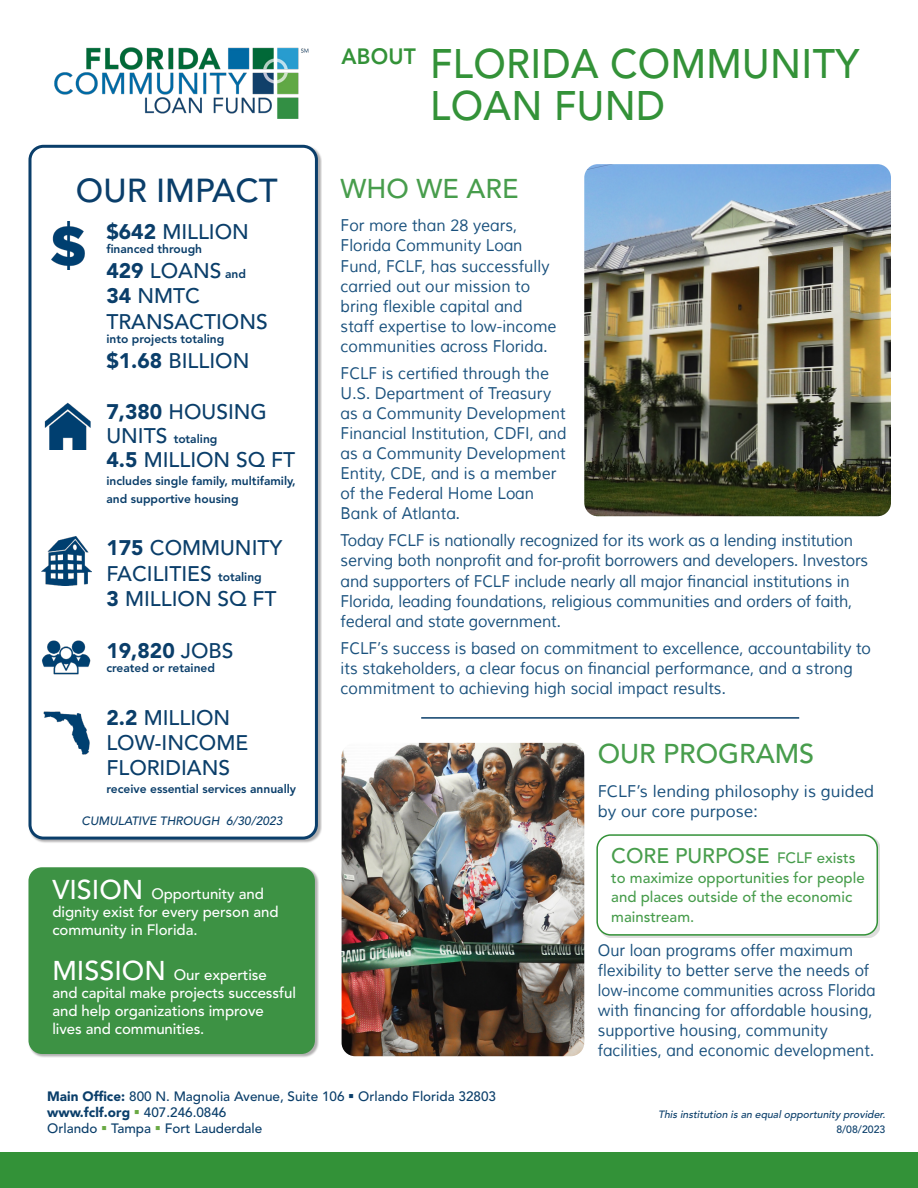
<style>
.page{position:relative;width:918px;height:1188px;background:#fff}
.page>*{position:absolute;margin:0;border:0;box-sizing:border-box;transform-origin:0 0}
.t1{font:500 40.95px/42px "Avenir LT Std";letter-spacing:.01em;color:#339238;scale:.95 1}
.t2{font:500 33px "Avenir LT Std";color:#0a3e6a}
.t3{font:500 27px "Avenir LT Std";color:#339238}
.t4{font:800 22.05px "Avenir LT Std";letter-spacing:.01em;color:#339238;scale:.95 1}
.t5{font:500 21px/25.2px "Avenir LT Std";color:#0a3e6a}
.t6{font:500 21px "Avenir LT Std";color:#339238}
.t7{font:900 21px "Avenir LT Std";color:#0a3e6a}
.t8{font:16.5px/20.1px "Muli";color:#003e6f;scale:.95 1}
.t9{font:16.5px/20.1px "Muli";color:#003e6f;scale:.94 1}
.t10{font:16.5px/20.1px "Muli";color:#003e6f}
.t11{font:500 15px/18px "Avenir LT Std";letter-spacing:-.005em;color:#fff}
.t12{font:500 15px/19.5px "Avenir LT Std";color:#339238}
.t13{font:500 13.5px "Avenir LT Std";color:#0a3e6a}
.t14{font:900 13.5px "Avenir LT Std";color:#0a3e6a}
.t15{font:800 12px/18px "Avenir LT Std";color:#0a3e6a}
.t16{font:italic 500 12px "Avenir LT Std";color:#0a3e6a}
.t17{font:italic 500 10.5px "Avenir LT Std";color:#0a3e6a}
.t18{font:500 10.5px "Avenir LT Std";color:#0a3e6a}
.s1{font-weight:900}
.s2{font-weight:800;font-size:12px}
.s3{font-weight:500;font-size:21px}
.s4{font-weight:500}
.s5{font-size:27px}
.s6{font-size:15px}
.s7{color:#69a943}
</style>
<div class="page">
<div style="left:599px;top:836px;width:281px;height:102px;background:#231f20;opacity:.15"></div>
<div style="left:597px;top:835px;width:280px;height:100px;background:#fff;border-radius:14px"></div>
<div style="left:596px;top:834px;width:282px;height:102px;border:2px solid #339238;border-radius:14px"></div>
<div style="left:29px;top:867px;width:290px;height:191px;background:#231f20;opacity:.35"></div>
<div style="left:28px;top:867px;width:287px;height:187px;background:#3d9244;border-radius:14px"></div>
<img style="left:584px;top:164px;width:307px;height:352px">
<div style="left:29px;top:145px;width:293px;height:699px;background:#231f20;opacity:.35"></div>
<div style="left:30px;top:146px;width:286px;height:692px;background:#fff;border-radius:14px"></div>
<div style="left:28px;top:145px;width:290px;height:695px;border:3px solid #0a3e6a;border-radius:14px"></div>
<img style="left:44px;top:402px;width:47px;height:48px">
<img style="left:42px;top:536px;width:49px;height:50px">
<img style="left:51px;top:221px;width:34px;height:49px">
<img style="left:42px;top:640px;width:49px;height:35px">
<img style="left:43px;top:711px;width:47px;height:44px">
<img style="left:342px;top:743px;width:242px;height:313px">
<img style="left:54px;top:47px;width:255px;height:72px">
<div style="left:0;top:1152px;width:918px;height:36px;background:#339238"></div>
<hr style="left:421px;top:717px;width:378px;height:2px;background:#0a3e6a">
<p class="t2" style="left:76px;top:172px;width:203px">OUR IMPACT</p>
<p class="t5" style="left:106px;top:219px;width:144px"><span class="s1">$642</span> MILLION</p>
<p class="t15" style="left:106px;top:240px;width:97px">financed through</p>
<p class="t5" style="left:106px;top:259px;width:163px"><span class="s1">429</span> LOANS <span class="s2">and<br></span><span class="s1">34</span> NMTC<br>TRANSACTIONS</p>
<p class="t15" style="left:106px;top:330px;width:120px">into projects totaling</p>
<p class="t5" style="left:106px;top:349px;width:145px"><span class="s1">$1.68</span> BILLION</p>
<p class="t5" style="left:106px;top:400px;width:162px"><span class="s1">7,380</span> HOUSING</p>
<p class="t15" style="left:106px;top:430px;width:113px"><span class="s3">UNITS</span> totaling</p>
<p class="t5" style="left:106px;top:448px;width:190px"><span class="s1">4.5</span> MILLION SQ FT</p>
<p class="t15" style="left:106px;top:472px;width:191px">includes single family, multifamily, and supportive housing</p>
<p class="t5" style="left:106px;top:536px;width:178px"><span class="s1">175</span> COMMUNITY<br>FACILITIES <span class="s2">totaling</span></p>
<p class="t5" style="left:106px;top:586px;width:172px"><span class="s1">3</span> MILLION SQ FT</p>
<p class="t7" style="left:106px;top:638px;width:129px">19,820 <span class="s4">JOBS</span></p>
<p class="t15" style="left:106px;top:659px;width:110px">created or retained</p>
<p class="t5" style="left:106px;top:705px;width:143px"><span class="s1">2.2</span> MILLION<br>LOW-INCOME<br>FLORIDIANS</p>
<p class="t15" style="left:106px;top:780px;width:191px">receive essential services annually</p>
<p class="t16" style="left:82px;top:814px;width:202px">CUMULATIVE THROUGH 6/30/2023</p>
<p class="t11" style="left:52px;top:885px;width:228px"><span class="s5">VISION</span> Opportunity and dignity exist for every person and community in Florida.</p>
<p class="t11" style="left:52px;top:966px;width:245px"><span class="s5">MISSION</span> Our expertise<br>and capital make projects successful and help organizations improve lives and communities.</p>
<p class="t4" style="left:342px;top:43px;width:80px">ABOUT</p>
<p class="t1" style="left:430px;top:44px;width:453px">FLORIDA COMMUNITY<br>LOAN FUND</p>
<h3 class="t3" style="left:341px;top:173px;width:179px">WHO WE ARE</h3>
<p class="t8" style="left:341px;top:216px;width:229px">For more than 28 years,<br>Florida Community Loan<br>Fund, FCLF, has successfully carried out our mission to bring flexible capital and staff expertise to low-income communities across Florida.</p>
<p class="t8" style="left:341px;top:363px;width:240px">FCLF is certified through the<br>U.S. Department of Treasury as a Community Development<br>Financial Institution, CDFI, and as a Community Development<br>Entity, CDE, and is a member of the Federal Home Loan<br>Bank of Atlanta.</p>
<p class="t8" style="left:341px;top:531px;width:557px">Today FCLF is nationally recognized for its work as a lending institution serving both nonprofit and for-profit borrowers and developers. Investors and supporters of FCLF include nearly all major financial institutions in Florida, leading foundations, religious communities and orders of faith, federal and state government.</p>
<p class="t8" style="left:341px;top:638px;width:560px">FCLF’s success is based on commitment to excellence, accountability to its stakeholders, a clear focus on financial performance, and a strong commitment to achieving high social impact results.</p>
<h3 class="t3" style="left:598px;top:738px;width:218px">OUR PROGRAMS</h3>
<p class="t10" style="left:598px;top:781px;width:278px">FCLF’s lending philosophy is guided by our core purpose:</p>
<p class="t6" style="left:611px;top:844px;width:246px">CORE PURPOSE <span class="s6">FCLF exists</span></p>
<p class="t12" style="left:611px;top:868px;width:255px">to maximize opportunities for people and places outside of the economic mainstream.</p>
<p class="t9" style="left:598px;top:940px;width:297px">Our loan programs offer maximum flexibility to better serve the needs of low-income communities across Florida with financing for affordable housing, supportive housing, community facilities, and economic development.</p>
<p class="t13" style="left:47px;top:1089px;width:450px"><span class="s1">Main Office:</span> 800 N. Magnolia Avenue, Suite 106 ▪ Orlando Florida 32803</p>
<p class="t14" style="left:47px;top:1104px;width:181px">www.fclf.org <span class="s7">▪</span> <span class="s4">407.246.0846</span></p>
<p class="t13" style="left:47px;top:1121px;width:217px">Orlando <span class="s7">▪</span> Tampa <span class="s7">▪</span> Fort Lauderdale</p>
<p class="t17" style="left:658px;top:1108px;width:231px">This institution is an equal opportunity provider.</p>
<p class="t18" style="left:836px;top:1123px;width:51px">8/08/2023</p>
</div>
